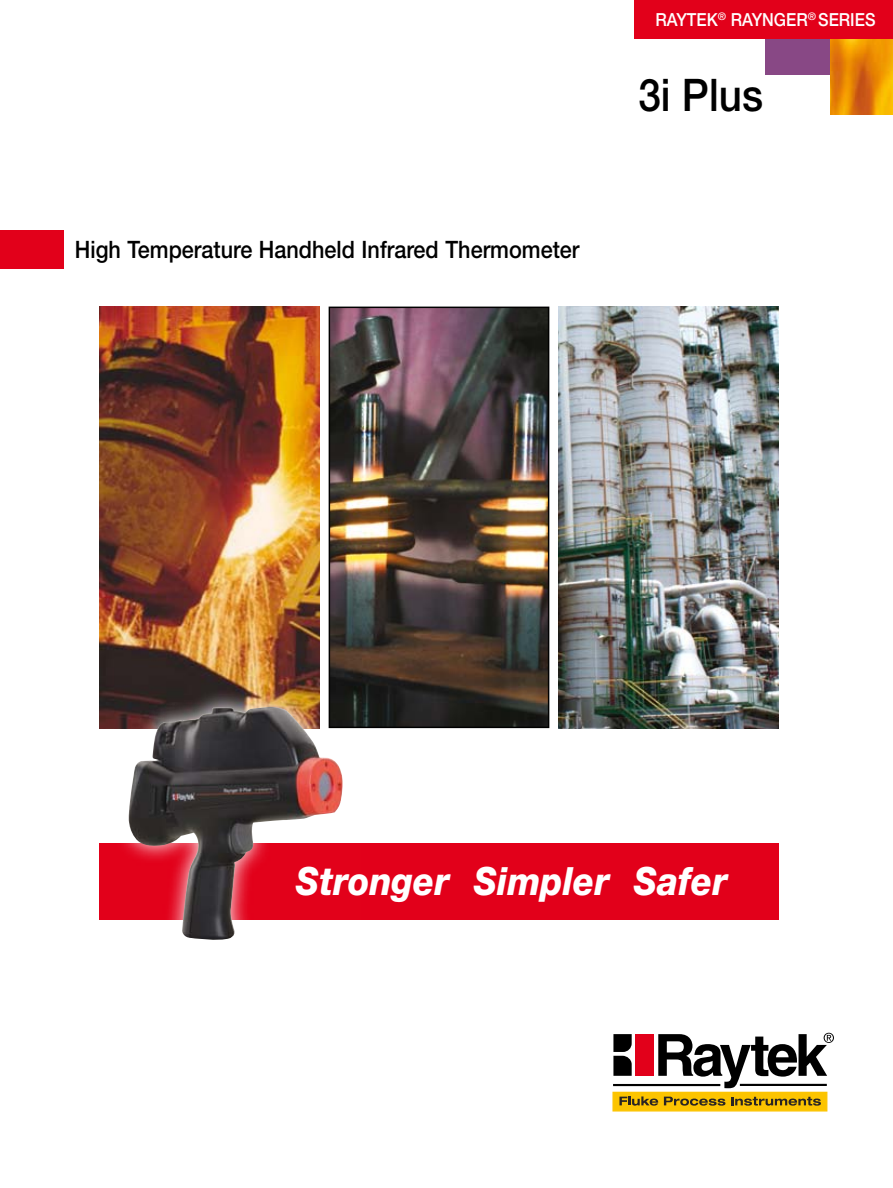
<style>
.page{position:relative;width:893px;height:1188px;background:#fff}
.page>*{position:absolute;margin:0;border:0;box-sizing:border-box;transform-origin:0 0}
.t1{font:500 45px "Helvetica Neue LT Pro";color:#000;scale:.9 1}
.t2{font:italic 800 39px "Helvetica Neue LT Pro";color:#fff;scale:.9 1}
.t3{font:500 24px "Helvetica Neue LT Pro";color:#000;scale:.9 1}
.t4{font:500 18px "Helvetica Neue LT Pro";color:#fff;scale:.9 1}
</style>
<div class="page">
<div style="left:765px;top:36px;width:66px;height:39px;background:#884885"></div>
<div style="left:0;top:230px;width:64px;height:38px;background:#e2001a"></div>
<svg style="left:613px;top:1034px;width:19px;height:42px"></svg>
<div style="left:636px;top:1034px;width:18px;height:42px;background:#e2001a"></div>
<div style="left:612px;top:1092px;width:215px;height:19px;background:#fcc400"></div>
<hr style="left:613px;top:1084px;width:107px;height:2px;background:#000">
<svg style="left:619px;top:1096px;width:39px;height:10px"></svg>
<svg style="left:664px;top:1097px;width:61px;height:9px"></svg>
<svg style="left:731px;top:1097px;width:90px;height:9px"></svg>
<svg style="left:658px;top:1033px;width:176px;height:55px"></svg>
<img style="left:332px;top:310px;width:214px;height:415px">
<div style="left:329px;top:307px;width:220px;height:421px;border:2px solid #000"></div>
<img style="left:831px;top:38px;width:62px;height:77px">
<div style="left:634px;top:0;width:259px;height:38px;background:#e2001a"></div>
<img style="left:558px;top:307px;width:221px;height:421px">
<div style="left:99px;top:843px;width:680px;height:77px;background:#e2001a"></div>
<img style="left:99px;top:307px;width:221px;height:421px">
<img style="left:110px;top:688px;width:251px;height:161px">
<img style="left:127px;top:707px;width:216px;height:233px">
<p class="t4" style="left:655px;top:8px;width:246px">Raytek<sup>®</sup> Raynger<sup>®</sup> Seri eS</p>
<p class="t3" style="left:75px;top:235px;width:562px">High Temperature Handheld Infrared Thermometer</p>
<h1 class="t1" style="left:638px;top:68px;width:140px">3i Plus</h1>
<h2 class="t2" style="left:296px;top:858px;width:481px">Stronger Simpler Safer</h2>
</div>
